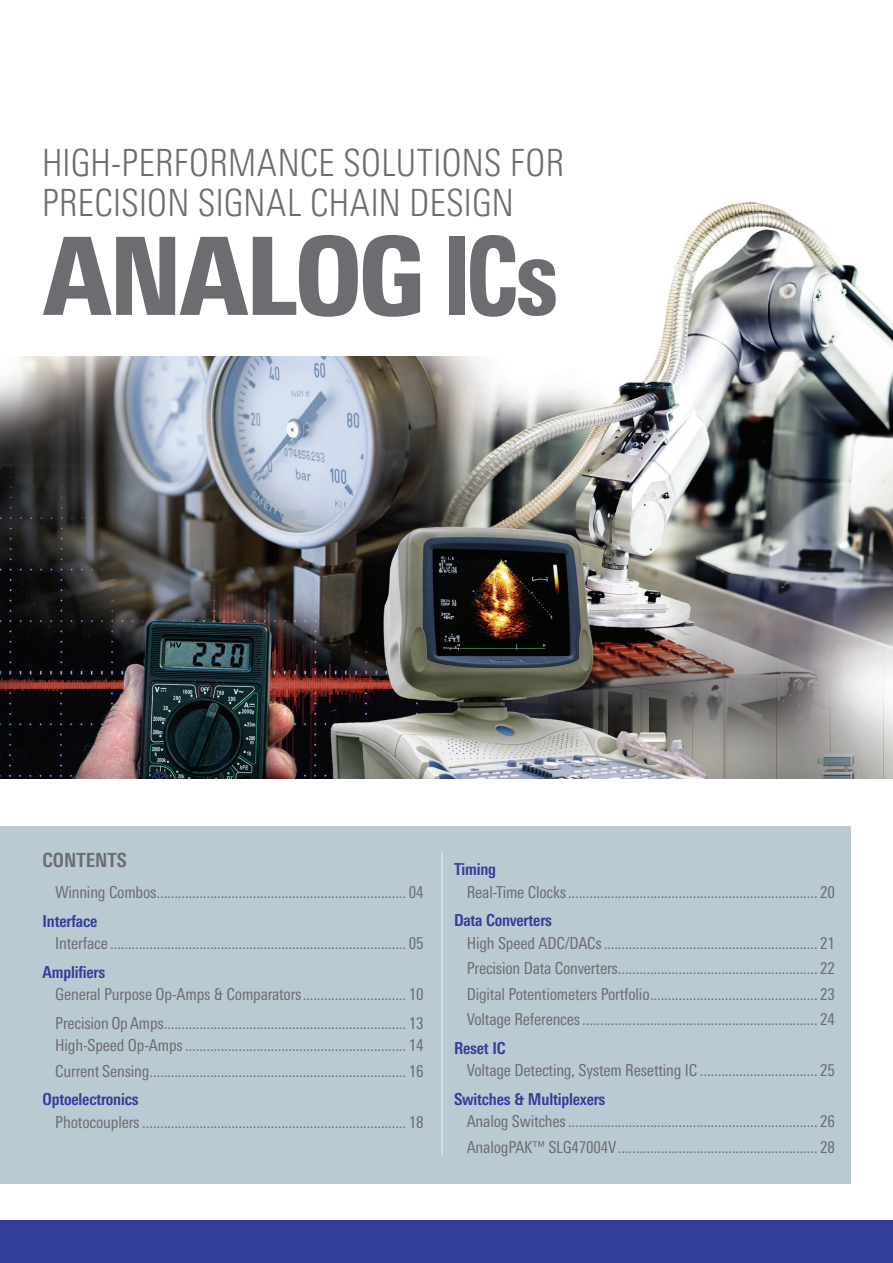
<style>
.page{position:relative;width:893px;height:1263px;background:#fff}
.page>*{position:absolute;margin:0;border:0;box-sizing:border-box;transform-origin:0 0}
.t1{font:900 condensed 108px "Linotype Univers";letter-spacing:-.035em;color:#6c6d70}
.t2{font:300 condensed 37.5px/40.3px "Linotype Univers";letter-spacing:-.01em;color:#6c6d70}
.t3{font:700 condensed 19.5px "Linotype Univers";color:#6c6d70}
.t4{font:condensed 16.5px/25.5px "Linotype Univers";letter-spacing:-.01em;color:#6c6d70}
.t5{font:700 condensed 16.5px "Linotype Univers";letter-spacing:-.01em;color:#323f99}
</style>
<div class="page">
<div style="left:0;top:1220px;width:893px;height:43px;background:#323f99"></div>
<div style="left:0;top:827px;width:850px;height:357px;background:#bacad2"></div>
<hr style="left:442px;top:852px;width:1px;height:303px;background:#edf2f5">
<img style="left:0;top:201px;width:893px;height:577px">
<div style="left:0;top:149px;width:619px;height:207px;background:#fff"></div>
<h2 class="t2" style="left:42px;top:142px;width:524px">HIGH-PERFORMANCE SOLUTIONS FOR<br>PRECISION SIGNAL CHAIN DESIGN</h2>
<h1 class="t1" style="left:43px;top:210px;width:517px">ANALOG ICs</h1>
<p class="t3" style="left:43px;top:849px;width:86px">CONTENTS</p>
<p class="t4" style="left:55px;top:880px;width:370px">Winning Combos...................................................................... 04</p>
<p class="t5" style="left:43px;top:911px;width:56px">Interface</p>
<p class="t4" style="left:55px;top:931px;width:370px">Interface ................................................................................... 05</p>
<p class="t5" style="left:43px;top:962px;width:64px">Amplifiers</p>
<p class="t4" style="left:55px;top:980px;width:370px;line-height:28.5px">General Purpose Op-Amps &amp; Comparators............................. 10<br>Precision Op Amps.................................................................... 13</p>
<p class="t4" style="left:55px;top:1033px;width:370px">High-Speed Op-Amps.............................................................. 14<br>Current Sensing........................................................................ 16</p>
<p class="t5" style="left:43px;top:1090px;width:97px">Optoelectronics</p>
<p class="t4" style="left:55px;top:1109px;width:370px">Photocouplers .......................................................................... 18</p>
<p class="t5" style="left:454px;top:860px;width:44px">Timing</p>
<p class="t4" style="left:467px;top:879px;width:370px">Real-Time Clocks...................................................................... 20</p>
<p class="t5" style="left:454px;top:911px;width:99px">Data Converters</p>
<p class="t4" style="left:467px;top:930px;width:370px;text-align:justify">High Speed ADC/DACs............................................................ 21<br>Precision Data Converters........................................................ 22<br>Digital Potentiometers Portfolio............................................... 23<br>Voltage References.................................................................. 24</p>
<p class="t5" style="left:454px;top:1038px;width:53px">Reset IC</p>
<p class="t4" style="left:467px;top:1058px;width:370px">Voltage Detecting, System Resetting IC ................................. 25</p>
<p class="t5" style="left:454px;top:1089px;width:153px">Switches &amp; Multiplexers</p>
<p class="t4" style="left:467px;top:1109px;width:370px">Analog Switches...................................................................... 26<br>AnalogPAK™ SLG47004V........................................................ 28</p>
</div>
